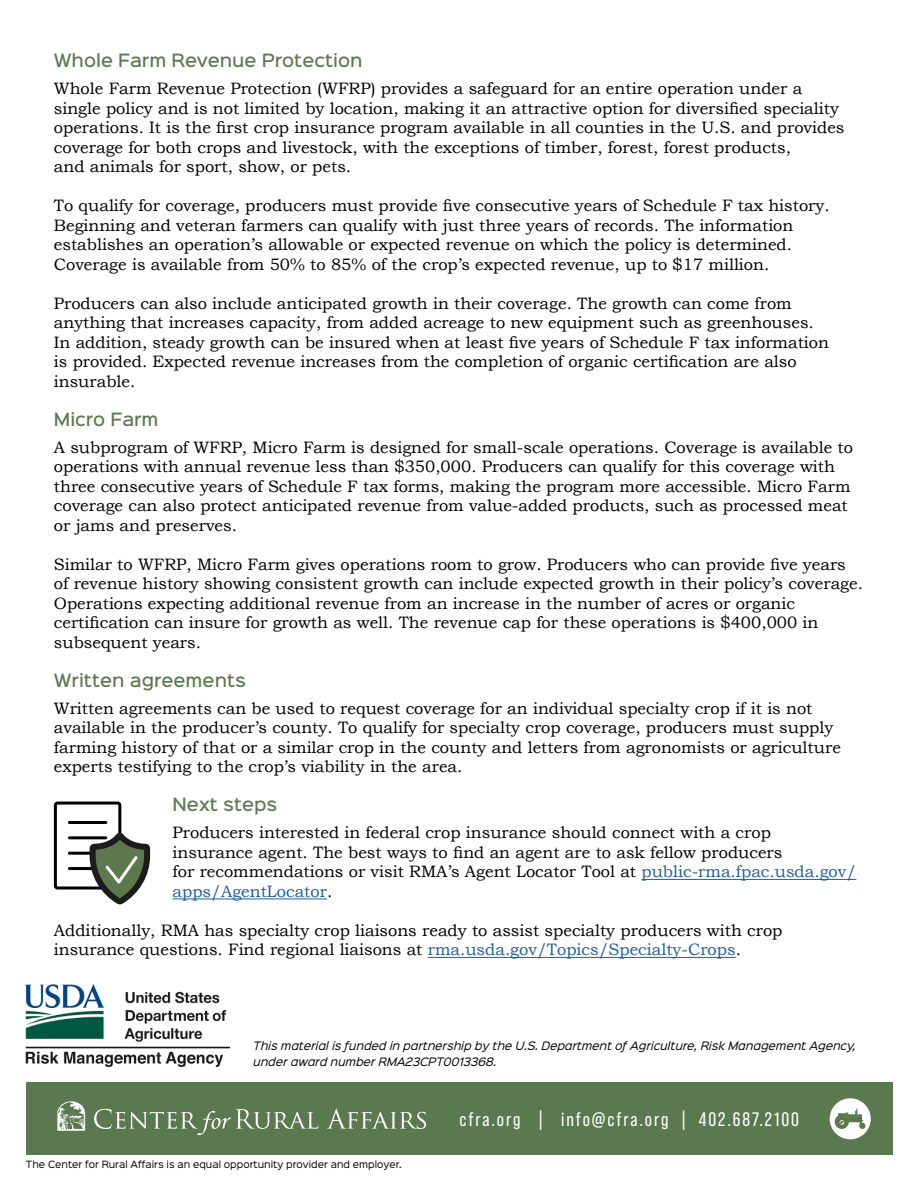
<style>
.page{position:relative;width:918px;height:1188px;background:#fff}
.page>*{position:absolute;margin:0;border:0;box-sizing:border-box;transform-origin:0 0}
.t1{font:19.5px "Bebas Neue Pro";letter-spacing:.1em;color:#fff}
.t2{font:16.5px/19.5px "Bookman Old Style";color:#000}
.t3{font:500 16.5px "Sinkin Sans 500";color:#5b794e}
.t4{font:italic 10.5px/16.5px "Sinkin Sans 400";color:#000}
.t5{font:9px "Sinkin Sans 400";color:#000}
.s1{color:#215e9e}
</style>
<div class="page">
<div style="left:26px;top:1083px;width:866px;height:72px;background:#5b794e"></div>
<svg style="left:94px;top:1109px;width:224px;height:26px"></svg>
<svg style="left:327px;top:1109px;width:99px;height:20px"></svg>
<svg style="left:57px;top:1101px;width:28px;height:30px"></svg>
<div style="left:830px;top:1098px;width:41px;height:41px;background:#fff;border-radius:50%"></div>
<svg style="left:835px;top:1109px;width:30px;height:20px"></svg>
<hr style="left:642px;top:879px;width:214px;height:1px;background:#215e9e">
<hr style="left:173px;top:898px;width:154px;height:1px;background:#215e9e">
<hr style="left:428px;top:957px;width:308px;height:1px;background:#215e9e">
<img style="left:26px;top:985px;width:204px;height:81px">
<svg style="left:53px;top:801px;width:98px;height:104px"></svg>
<p class="t3" style="left:54px;top:47px;width:310px">Whole Farm Revenue Protection</p>
<p class="t2" style="left:54px;top:79px;width:792px">Whole Farm Revenue Protection (WFRP) provides a safeguard for an entire operation under a single policy and is not limited by location, making it an attractive option for diversified speciality operations. It is the first crop insurance program available in all counties in the U.S. and provides coverage for both crops and livestock, with the exceptions of timber, forest, forest products,<br>and animals for sport, show, or pets.</p>
<p class="t2" style="left:54px;top:196px;width:777px">To qualify for coverage, producers must provide five consecutive years of Schedule F tax history.<br>Beginning and veteran farmers can qualify with just three years of records. The information establishes an operation’s allowable or expected revenue on which the policy is determined.<br>Coverage is available from 50% to 85% of the crop’s expected revenue, up to $17 million.</p>
<p class="t2" style="left:54px;top:294px;width:777px">Producers can also include anticipated growth in their coverage. The growth can come from anything that increases capacity, from added acreage to new equipment such as greenhouses.<br>In addition, steady growth can be insured when at least five years of Schedule F tax information is provided. Expected revenue increases from the completion of organic certification are also insurable.</p>
<p class="t3" style="left:54px;top:405px;width:106px">Micro Farm</p>
<p class="t2" style="left:54px;top:438px;width:801px">A subprogram of WFRP, Micro Farm is designed for small-scale operations. Coverage is available to operations with annual revenue less than $350,000. Producers can qualify for this coverage with three consecutive years of Schedule F tax forms, making the program more accessible. Micro Farm coverage can also protect anticipated revenue from value-added products, such as processed meat or jams and preserves.</p>
<p class="t2" style="left:54px;top:555px;width:811px">Similar to WFRP, Micro Farm gives operations room to grow. Producers who can provide five years of revenue history showing consistent growth can include expected growth in their policy’s coverage.<br>Operations expecting additional revenue from an increase in the number of acres or organic certification can insure for growth as well. The revenue cap for these operations is $400,000 in subsequent years.</p>
<p class="t3" style="left:54px;top:666px;width:194px">Written agreements</p>
<p class="t2" style="left:54px;top:699px;width:789px">Written agreements can be used to request coverage for an individual specialty crop if it is not available in the producer’s county. To qualify for specialty crop coverage, producers must supply farming history of that or a similar crop in the county and letters from agronomists or agriculture experts testifying to the crop’s viability in the area.</p>
<p class="t3" style="left:173px;top:791px;width:106px">Next steps</p>
<p class="t2" style="left:173px;top:823px;width:685px">Producers interested in federal crop insurance should connect with a crop<br>insurance agent. The best ways to find an agent are to ask fellow producers<br>for recommendations or visit RMA’s Agent Locator Tool at <span class="s1">public-rma.fpac.usda.gov/ apps/AgentLocator</span>.</p>
<p class="t2" style="left:54px;top:921px;width:730px">Additionally, RMA has specialty crop liaisons ready to assist specialty producers with crop insurance questions. Find regional liaisons at <span class="s1">rma.usda.gov/Topics/Specialty-Crops</span>.</p>
<p class="t4" style="left:253px;top:1036px;width:604px">This material is funded in partnership by the U.S. Department of Agriculture, Risk Management Agency, under award number RMA23CPT0013368.</p>
<p class="t5" style="left:26px;top:1157px;width:377px">The Center for Rural Affairs is an equal opportunity provider and employer.</p>
<p class="t1" style="left:459px;top:1108px;width:341px">cfra.org | info@cfra.org | 402.687.2100</p>
</div>
